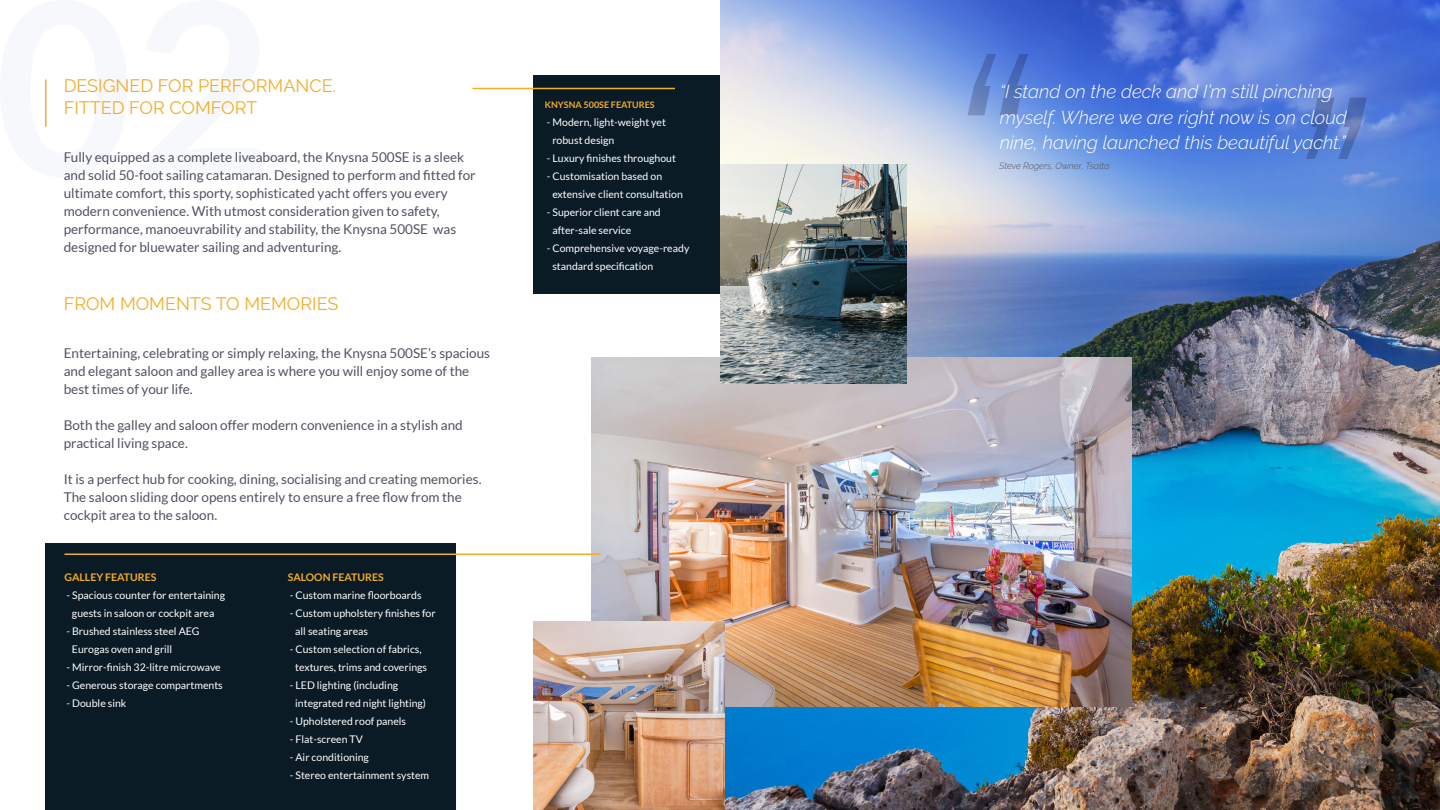
<style>
.page{position:relative;width:1440px;height:810px;background:#fff}
.page>*{position:absolute;margin:0;border:0;box-sizing:border-box;transform-origin:0 0}
.t1{font:italic 300 18.6px/25.7px "Raleway";color:#fff}
.t2{font:18px/21.6px "Raleway";color:#f2ad29}
.t3{font:13.5px/18px "Lato";color:#515262}
.t4{font:10.5px/18px "Lato";color:#fff}
.t5{font:700 10.5px "Lato";color:#f2ad29}
.t6{font:italic 300 9.07px "Raleway";color:#515262}
.t7{font:700 9px "Lato";color:#f2ad29}
</style>
<div class="page">
<hr style="left:45px;top:80px;width:1px;height:47px;background:#f2ad29">
<div style="left:45px;top:543px;width:411px;height:267px;background:#0b1b26"></div>
<img style="left:720px;top:0;width:720px;height:810px">
<img style="left:592px;top:358px;width:540px;height:348px">
<div style="left:533px;top:75px;width:187px;height:219px;background:#0b1b26"></div>
<hr style="left:472px;top:88px;width:203px;height:1px;background:#f2ad29">
<img style="left:533px;top:621px;width:191px;height:189px">
<svg style="left:1306px;top:98px;width:61px;height:61px;background:#597bca"></svg>
<svg style="left:967px;top:54px;width:61px;height:61px;background:#6084d0"></svg>
<hr style="left:64px;top:554px;width:537px;height:1px;background:#f2ad29">
<img style="left:720px;top:164px;width:187px;height:219px">
<h2 class="t2" style="left:64px;top:75px;width:274px">DESIGNED FOR PERFORMANCE.<br>FITTED FOR COMFORT</h2>
<p class="t3" style="left:64px;top:148px;width:413px">Fully equipped as a complete liveaboard, the Knysna 500SE is a sleek and solid 50-foot sailing catamaran. Designed to perform and fitted for ultimate comfort, this sporty, sophisticated yacht offers you every modern convenience. With utmost consideration given to safety, performance, manoeuvrability and stability, the Knysna 500SE was designed for bluewater sailing and adventuring.</p>
<h2 class="t2" style="left:64px;top:293px;width:276px">FROM MOMENTS TO MEMORIES</h2>
<p class="t3" style="left:64px;top:344px;width:428px">Entertaining, celebrating or simply relaxing, the Knysna 500SE’s spacious and elegant saloon and galley area is where you will enjoy some of the best times of your life.</p>
<p class="t3" style="left:64px;top:416px;width:400px">Both the galley and saloon offer modern convenience in a stylish and practical living space.</p>
<p class="t3" style="left:64px;top:470px;width:419px">It is a perfect hub for cooking, dining, socialising and creating memories.<br>The saloon sliding door opens entirely to ensure a free flow from the cockpit area to the saloon.</p>
<p class="t5" style="left:64px;top:572px;width:93px">GALLEY FEATURES</p>
<p class="t4" style="left:67px;top:587px;width:160px;text-align:center">- Spacious counter for entertaining guests in saloon or cockpit area</p>
<p class="t4" style="left:72px;top:623px;width:129px;text-indent:-5px">- Brushed stainless steel AEG<br>Eurogas oven and grill</p>
<p class="t4" style="left:67px;top:659px;width:156px">- Mirror-finish 32-litre microwave</p>
<p class="t4" style="left:67px;top:677px;width:158px">- Generous storage compartments</p>
<p class="t4" style="left:67px;top:695px;width:61px">- Double sink</p>
<p class="t5" style="left:288px;top:572px;width:97px">SALOON FEATURES</p>
<p class="t4" style="left:290px;top:587px;width:133px">- Custom marine floorboards</p>
<p class="t4" style="left:295px;top:605px;width:142px;text-indent:-5px">- Custom upholstery finishes for all seating areas</p>
<p class="t4" style="left:290px;top:641px;width:139px;text-align:center">- Custom selection of fabrics, textures, trims and coverings</p>
<p class="t4" style="left:295px;top:677px;width:132px;text-indent:-5px">- LED lighting (including integrated red night lighting)</p>
<p class="t4" style="left:290px;top:713px;width:118px">- Upholstered roof panels</p>
<p class="t4" style="left:290px;top:731px;width:75px">- Flat-screen TV</p>
<p class="t4" style="left:290px;top:749px;width:81px">- Air conditioning</p>
<p class="t4" style="left:290px;top:767px;width:141px">- Stereo entertainment system</p>
<p class="t7" style="left:545px;top:100px;width:111px">KNYSNA 500SE FEATURES</p>
<p class="t4" style="left:552px;top:114px;width:115px;text-indent:-5px">- Modern, light-weight yet robust design</p>
<p class="t4" style="left:547px;top:150px;width:131px">- Luxury finishes throughout</p>
<p class="t4" style="left:552px;top:168px;width:132px;text-indent:-5px">- Customisation based on extensive client consultation</p>
<p class="t4" style="left:552px;top:204px;width:110px;text-indent:-5px">- Superior client care and after-sale service</p>
<p class="t4" style="left:552px;top:240px;width:139px;text-indent:-5px">- Comprehensive voyage-ready standard specification</p>
<h1 class="t1" style="left:1000px;top:78px;width:349px">“I stand on the deck and I’m still pinching myself. Where we are right now is on cloud nine, having launched this beautiful yacht.”</h1>
<p class="t6" style="left:999px;top:160px;width:112px">Steve Rogers, Owner, Tsalta</p>
</div>
